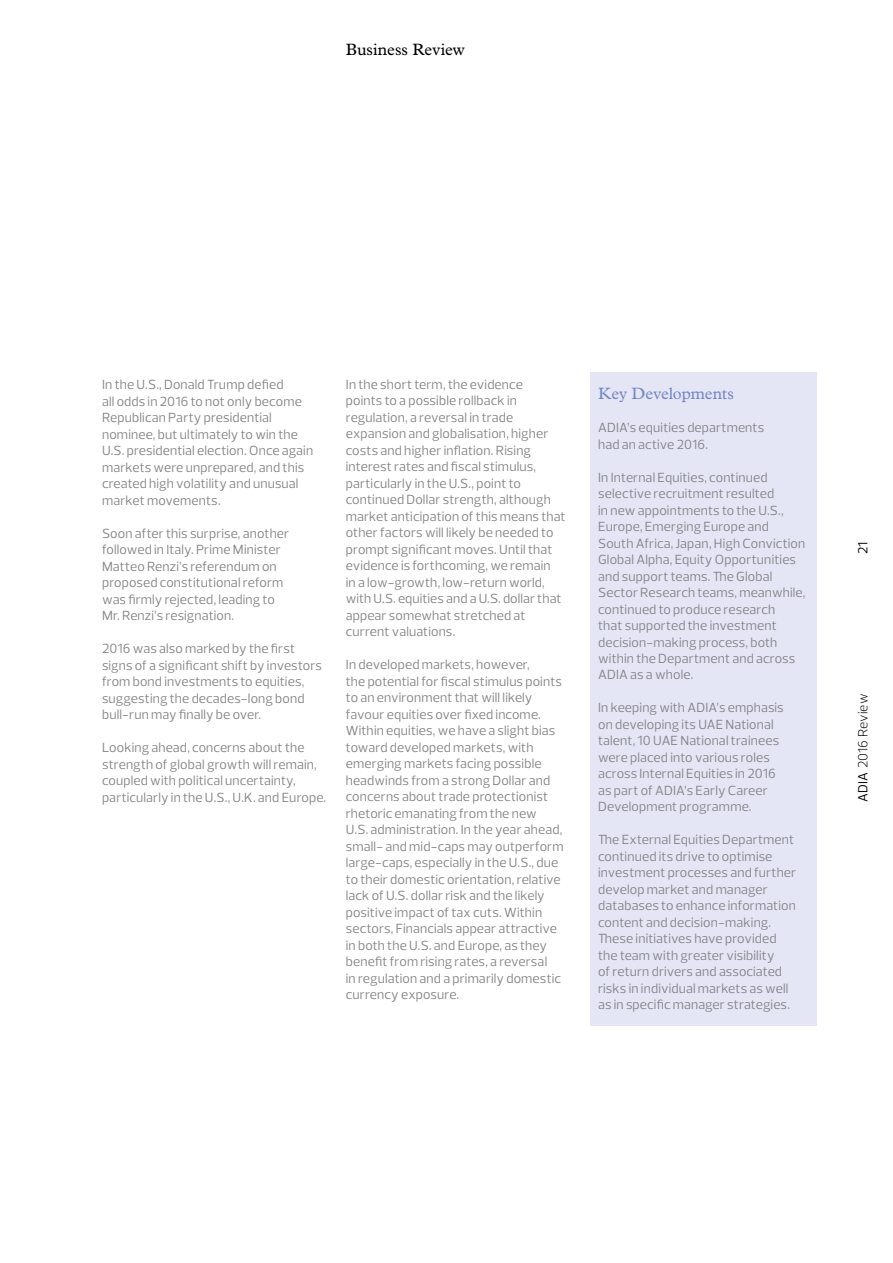
<style>
.page{position:relative;width:893px;height:1263px;background:#fff}
.page>*{position:absolute;margin:0;border:0;box-sizing:border-box;transform-origin:0 0}
.t1{font:16.5px "Plantin";letter-spacing:-.005em;color:#7486c3}
.t2{font:16.5px "Plantin";color:#000}
.t3{font:13.5px/16.5px "Prelo";letter-spacing:.01em;color:#838386}
.t4{font:300 13.5px "Prelo";color:#000}
.t5{font:13.5px "Prelo";color:#000}
.s1{font-weight:400}
</style>
<div class="page">
<div style="left:590px;top:373px;width:226px;height:653px;background:#e4e6f5"></div>
<p class="t2" style="left:346px;top:40px;width:120px">Business Review</p>
<p class="t3" style="left:102px;top:376px;width:213px">In the U.S., Donald Trump defied<br>all odds in 2016 to not only become<br>Republican Party presidential nominee, but ultimately to win the<br>U.S. presidential election. Once again markets were unprepared, and this created high volatility and unusual market movements.</p>
<p class="t3" style="left:102px;top:525px;width:189px">Soon after this surprise, another followed in Italy. Prime Minister<br>Matteo Renzi’s referendum on proposed constitutional reform was firmly rejected, leading to<br>Mr. Renzi’s resignation.</p>
<p class="t3" style="left:102px;top:640px;width:221px">2016 was also marked by the first signs of a significant shift by investors from bond investments to equities, suggesting the decades‑long bond bull-run may finally be over.</p>
<p class="t3" style="left:102px;top:739px;width:226px">Looking ahead, concerns about the strength of global growth will remain, coupled with political uncertainty, particularly in the U.S., U.K. and Europe.</p>
<p class="t3" style="left:346px;top:376px;width:221px">In the short term, the evidence<br>points to a possible rollback in regulation, a reversal in trade expansion and globalisation, higher costs and higher inflation. Rising interest rates and fiscal stimulus, particularly in the U.S., point to continued Dollar strength, although market anticipation of this means that other factors will likely be needed to prompt significant moves. Until that evidence is forthcoming, we remain<br>in a low-growth, low-return world, with U.S. equities and a U.S. dollar that appear somewhat stretched at current valuations.</p>
<p class="t3" style="left:346px;top:657px;width:219px">In developed markets, however,<br>the potential for fiscal stimulus points to an environment that will likely favour equities over fixed income.<br>Within equities, we have a slight bias toward developed markets, with emerging markets facing possible headwinds from a strong Dollar and concerns about trade protectionist rhetoric emanating from the new<br>U.S. administration. In the year ahead, small- and mid-caps may outperform large-caps, especially in the U.S., due to their domestic orientation, relative lack of U.S. dollar risk and the likely positive impact of tax cuts. Within sectors, Financials appear attractive in both the U.S. and Europe, as they benefit from rising rates, a reversal<br>in regulation and a primarily domestic currency exposure.</p>
<p class="t1" style="left:598px;top:384px;width:137px">Key Developments</p>
<p class="t3" style="left:598px;top:419px;width:168px">ADIA’s equities departments had an active 2016.</p>
<p class="t3" style="left:598px;top:469px;width:209px">In Internal Equities, continued selective recruitment resulted<br>in new appointments to the U.S.,<br>Europe, Emerging Europe and<br>South Africa, Japan, High Conviction<br>Global Alpha, Equity Opportunities and support teams. The Global<br>Sector Research teams, meanwhile, continued to produce research<br>that supported the investment decision‑making process, both within the Department and across<br>ADIA as a whole.</p>
<p class="t3" style="left:598px;top:700px;width:187px">In keeping with ADIA’s emphasis on developing its UAE National talent, 10 UAE National trainees were placed into various roles across Internal Equities in 2016 as part of ADIA’s Early Career<br>Development programme.</p>
<p class="t3" style="left:598px;top:832px;width:200px">The External Equities Department continued its drive to optimise investment processes and further develop market and manager databases to enhance information content and decision‑making.<br>These initiatives have provided the team with greater visibility<br>of return drivers and associated risks in individual markets as well as in specific manager strategies.</p>
<p class="t5" style="left:854px;top:554px;width:14px;rotate:-90deg">21</p>
<p class="t4" style="left:854px;top:802px;width:110px;rotate:-90deg"><span class="s1">ADIA</span> 2016 Review</p>
</div>
